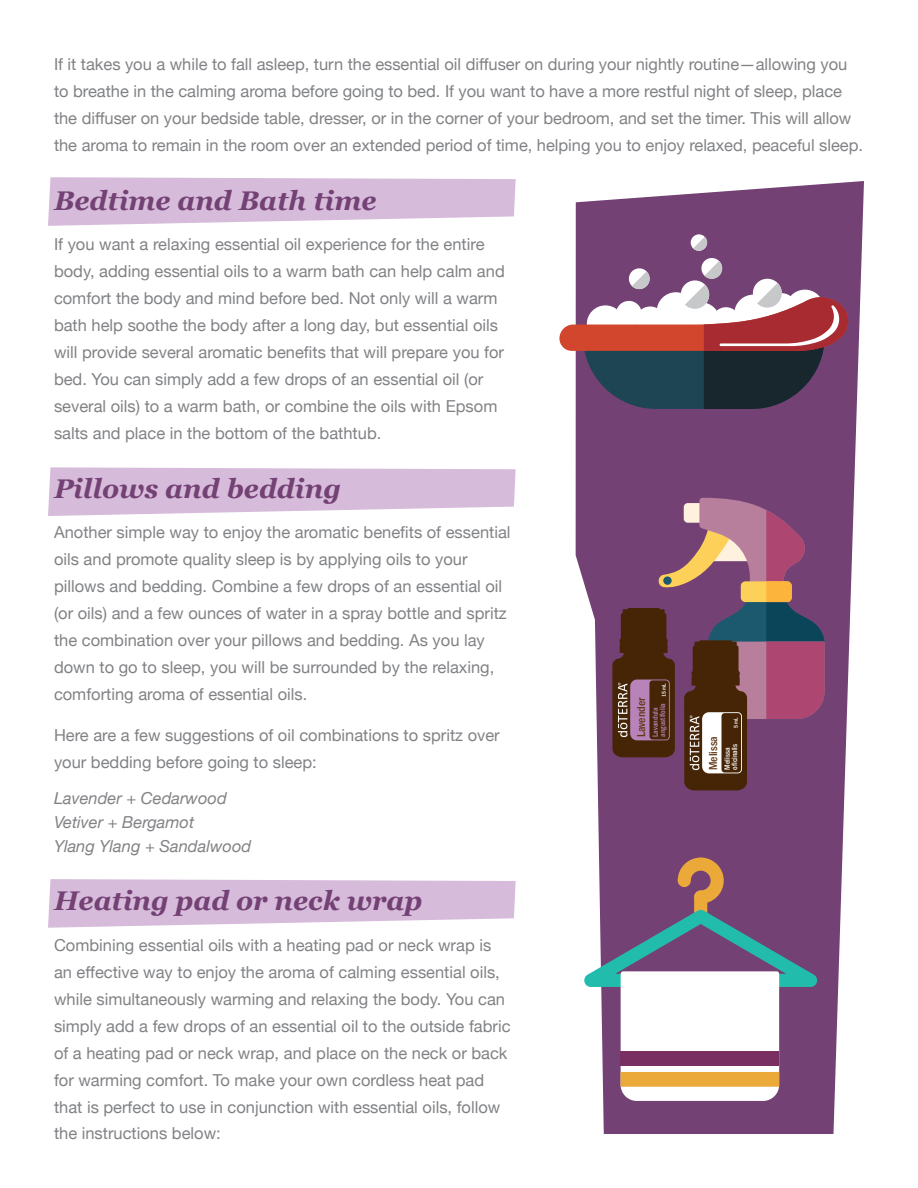
<style>
.page{position:relative;width:918px;height:1188px;background:#fff}
.page>*{position:absolute;margin:0;border:0;box-sizing:border-box;transform-origin:0 0}
.t1{font:italic 700 27px "Georgia";color:#744175}
.t2{font:16.5px/27px "Helvetica Neue";color:#808285}
.t3{font:italic 16.5px/24px "Helvetica Neue";color:#808285}
.t4{font:11.85px "Franklin Got URWTCE Med Con";color:#603816}
.t5{font:7.8px/7.4px "Franklin Got URWTCE Med Con";color:#fff}
.t6{font:7.65px/7.4px "Franklin Got URWTCE Med Con";color:#b883b9}
.t7{font:5.7px "Franklin Got URWTCE Med Con";color:#fff}
</style>
<div class="page">
<svg style="left:48px;top:177px;width:468px;height:49px;background:#dbc4de"></svg>
<svg style="left:48px;top:467px;width:468px;height:49px;background:#dbc4de"></svg>
<svg style="left:48px;top:879px;width:468px;height:49px;background:#dbc4de"></svg>
<svg style="left:576px;top:181px;width:288px;height:953px;fill:#744175"></svg>
<svg style="left:691px;top:234px;width:16px;height:17px"></svg>
<svg style="left:693px;top:237px;width:14px;height:14px"></svg>
<div style="left:701px;top:258px;width:21px;height:21px;background:#fff;border-radius:50%"></div>
<svg style="left:559px;top:261px;width:289px;height:148px"></svg>
<div style="left:694px;top:890px;width:13px;height:31px;background:#eba93a;border-radius:7px"></div>
<svg style="left:678px;top:858px;width:46px;height:46px;background:#b57a54"></svg>
<svg style="left:584px;top:910px;width:234px;height:191px"></svg>
<svg style="left:612px;top:498px;width:213px;height:292px;background:#7c4f64"></svg>
<p class="t2" style="left:54px;top:51px;width:811px">If it takes you a while to fall asleep, turn the essential oil diffuser on during your nightly routine—allowing you to breathe in the calming aroma before going to bed. If you want to have a more restful night of sleep, place the diffuser on your bedside table, dresser, or in the corner of your bedroom, and set the timer. This will allow the aroma to remain in the room over an extended period of time, helping you to enjoy relaxed, peaceful sleep.</p>
<h1 class="t1" style="left:54px;top:180px;width:324px">Bedtime and Bath time</h1>
<p class="t2" style="left:54px;top:232px;width:452px">If you want a relaxing essential oil experience for the entire body, adding essential oils to a warm bath can help calm and comfort the body and mind before bed. Not only will a warm bath help soothe the body after a long day, but essential oils will provide several aromatic benefits that will prepare you for bed. You can simply add a few drops of an essential oil (or several oils) to a warm bath, or combine the oils with Epsom salts and place in the bottom of the bathtub.</p>
<h1 class="t1" style="left:54px;top:468px;width:288px">Pillows and bedding</h1>
<p class="t2" style="left:54px;top:520px;width:458px">Another simple way to enjoy the aromatic benefits of essential oils and promote quality sleep is by applying oils to your pillows and bedding. Combine a few drops of an essential oil (or oils) and a few ounces of water in a spray bottle and spritz the combination over your pillows and bedding. As you lay down to go to sleep, you will be surrounded by the relaxing, comforting aroma of essential oils.</p>
<p class="t2" style="left:54px;top:722px;width:447px">Here are a few suggestions of oil combinations to spritz over your bedding before going to sleep:</p>
<p class="t3" style="left:54px;top:787px;width:199px">Lavender + Cedarwood<br>Vetiver + Bergamot<br>Ylang Ylang + Sandalwood</p>
<h1 class="t1" style="left:54px;top:881px;width:370px">Heating pad or neck wrap</h1>
<p class="t2" style="left:54px;top:932px;width:458px">Combining essential oils with a heating pad or neck wrap is an effective way to enjoy the aroma of calming essential oils, while simultaneously warming and relaxing the body. You can simply add a few drops of an essential oil to the outside fabric of a heating pad or neck wrap, and place on the neck or back for warming comfort. To make your own cordless heat pad that is perfect to use in conjunction with essential oils, follow the instructions below:</p>
<p class="t7" style="left:661px;top:697px;width:15px;rotate:-90deg">15 mL</p>
<p class="t4" style="left:635px;top:737px;width:41px;rotate:-90deg">Lavender</p>
<p class="t6" style="left:652px;top:737px;width:35px;rotate:-90deg">Lavandula angustifolia</p>
<p class="t7" style="left:733px;top:728px;width:12px;rotate:-90deg">5 mL</p>
<p class="t4" style="left:707px;top:770px;width:35px;rotate:-90deg">Melissa</p>
<p class="t5" style="left:724px;top:770px;width:27px;rotate:-90deg">Melissa oficinalis</p>
</div>
